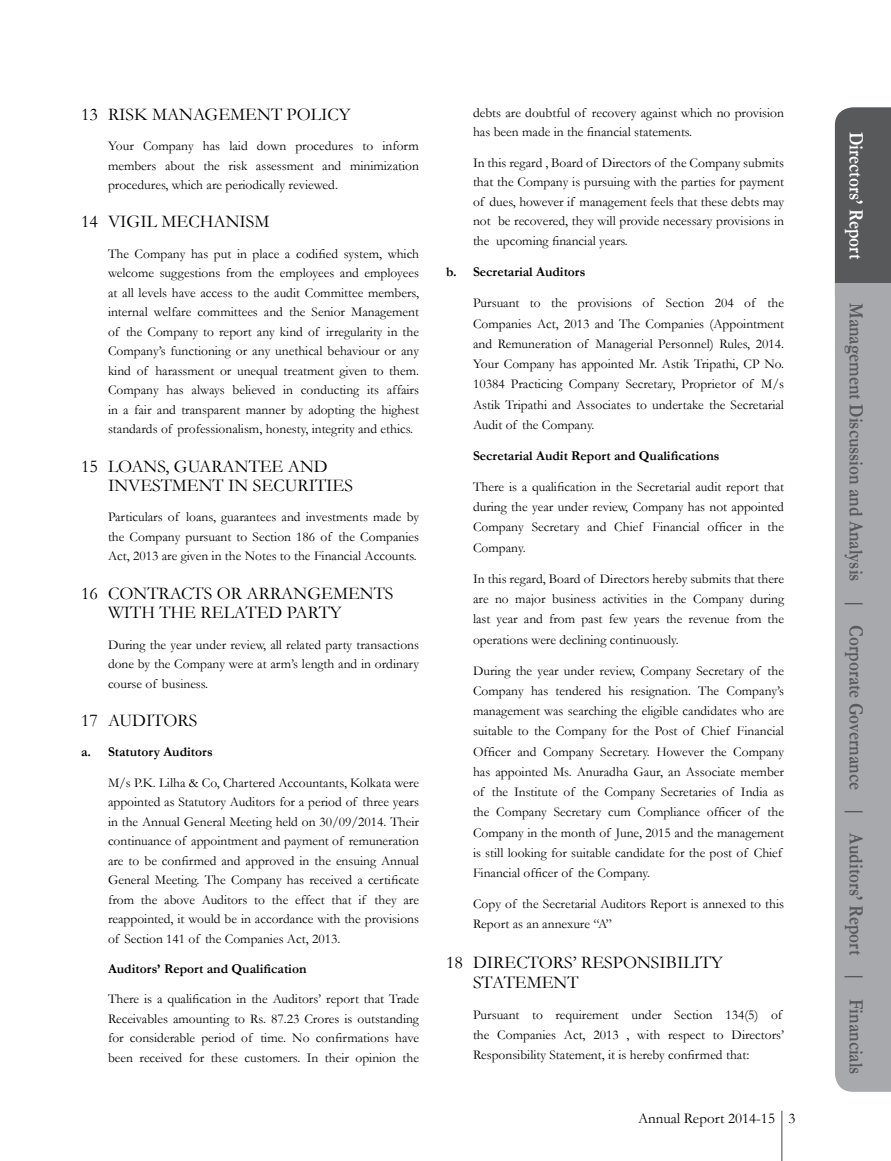
<style>
.page{position:relative;width:891px;height:1161px;background:#fff}
.page>*{position:absolute;margin:0;border:0;box-sizing:border-box;transform-origin:0 0}
.t1{font:700 20.25px "Garamond";color:#58595b;scale:.85 1}
.t2{font:18px/19.5px "Garamond";color:#000}
.t3{font:15px "Garamond";color:#000}
.t4{font:13.5px/19.5px "Garamond";color:#000;text-align:justify}
.t5{font:700 13.5px "Garamond";color:#000}
.s1{color:#fff}
</style>
<div class="page">
<div style="left:835px;top:603px;width:56px;height:489px;background:#a7a9ac"></div>
<div style="left:835px;top:107px;width:56px;height:176px;background:#58595b"></div>
<div style="left:835px;top:283px;width:56px;height:320px;background:#a7a9ac"></div>
<hr style="left:781px;top:1111px;width:2px;height:50px;background:#808285">
<h2 class="t2" style="left:81px;top:104px;width:271px">13 RISK MANAGEMENT POLICY</h2>
<p class="t4" style="left:108px;top:136px;width:313px">Your Company has laid down procedures to inform members about the risk assessment and minimization procedures, which are periodically reviewed.</p>
<h2 class="t2" style="left:81px;top:212px;width:190px">14 VIGIL MECHANISM</h2>
<p class="t4" style="left:108px;top:243px;width:313px">The Company has put in place a codified system, which welcome suggestions from the employees and employees at all levels have access to the audit Committee members, internal welfare committees and the Senior Management of the Company to report any kind of irregularity in the Company’s functioning or any unethical behaviour or any kind of harassment or unequal treatment given to them.<br>Company has always believed in conducting its affairs in a fair and transparent manner by adopting the highest standards of professionalism, honesty, integrity and ethics.</p>
<h2 class="t2" style="left:108px;top:456px;width:247px;text-indent:-27px">15 LOANS, GUARANTEE AND<br>INVESTMENT IN SECURITIES</h2>
<p class="t4" style="left:108px;top:507px;width:313px">Particulars of loans, guarantees and investments made by the Company pursuant to Section 186 of the Companies Act, 2013 are given in the Notes to the Financial Accounts.</p>
<h2 class="t2" style="left:108px;top:583px;width:287px;text-indent:-27px">16 CONTRACTS OR ARRANGEMENTS<br>WITH THE RELATED PARTY</h2>
<p class="t4" style="left:108px;top:634px;width:313px">During the year under review, all related party transactions done by the Company were at arm’s length and in ordinary course of business.</p>
<h2 class="t2" style="left:81px;top:710px;width:118px">17 AUDITORS</h2>
<p class="t5" style="left:81px;top:743px;width:133px">a. Statutory Auditors</p>
<p class="t4" style="left:108px;top:772px;width:313px">M/s P.K. Lilha &amp; Co, Chartered Accountants, Kolkata were appointed as Statutory Auditors for a period of three years in the Annual General Meeting held on 30/09/2014. Their continuance of appointment and payment of remuneration are to be confirmed and approved in the ensuing Annual General Meeting. The Company has received a certificate from the above Auditors to the effect that if they are reappointed, it would be in accordance with the provisions of Section 141 of the Companies Act, 2013.</p>
<p class="t5" style="left:108px;top:959px;width:200px">Auditors’ Report and Qualification</p>
<p class="t4" style="left:108px;top:989px;width:313px">There is a qualification in the Auditors’ report that Trade Receivables amounting to Rs. 87.23 Crores is outstanding for considerable period of time. No confirmations have been received for these customers. In their opinion the</p>
<p class="t4" style="left:473px;top:102px;width:313px">debts are doubtful of recovery against which no provision has been made in the financial statements.</p>
<p class="t4" style="left:473px;top:152px;width:313px">In this regard , Board of Directors of the Company submits that the Company is pursuing with the parties for payment of dues, however if management feels that these debts may not be recovered, they will provide necessary provisions in the upcoming financial years.</p>
<p class="t5" style="left:446px;top:263px;width:141px">b. Secretarial Auditors</p>
<p class="t4" style="left:473px;top:293px;width:313px;line-height:20.2px">Pursuant to the provisions of Section 204 of the Companies Act, 2013 and The Companies (Appointment and Remuneration of Managerial Personnel) Rules, 2014.<br>Your Company has appointed Mr. Astik Tripathi, CP No.<br>10384 Practicing Company Secretary, Proprietor of M/s Astik Tripathi and Associates to undertake the Secretarial Audit of the Company.</p>
<p class="t5" style="left:473px;top:446px;width:248px">Secretarial Audit Report and Qualifications</p>
<p class="t4" style="left:473px;top:476px;width:313px;line-height:20.2px">There is a qualification in the Secretarial audit report that during the year under review, Company has not appointed Company Secretary and Chief Financial officer in the Company.</p>
<p class="t4" style="left:473px;top:568px;width:313px;line-height:20.2px">In this regard, Board of Directors hereby submits that there are no major business activities in the Company during last year and from past few years the revenue from the operations were declining continuously.</p>
<p class="t4" style="left:473px;top:660px;width:313px;line-height:20.2px;text-align:left">During the year under review, Company Secretary of the Company has tendered his resignation. The Company’s management was searching the eligible candidates who are suitable to the Company for the Post of Chief Financial Officer and Company Secretary. However the Company has appointed Ms. Anuradha Gaur, an Associate member of the Institute of the Company Secretaries of India as the Company Secretary cum Compliance officer of the Company in the month of June, 2015 and the management is still looking for suitable candidate for the post of Chief Financial officer of the Company.</p>
<p class="t4" style="left:473px;top:893px;width:313px;line-height:20.2px">Copy of the Secretarial Auditors Report is annexed to this<br>Report as an annexure “A”</p>
<h2 class="t2" style="left:473px;top:951px;width:251px;line-height:20.2px;text-indent:-27px">18 DIRECTORS’ RESPONSIBILITY<br>STATEMENT</h2>
<p class="t4" style="left:473px;top:1004px;width:313px;line-height:20.2px;text-align:left">Pursuant to requirement under Section 134(5) of the Companies Act, 2013 , with respect to Directors’<br>Responsibility Statement, it is hereby confirmed that:</p>
<p class="t3" style="left:638px;top:1108px;width:159px">Annual Report 2014-15 3</p>
<h1 class="t1" style="left:870px;top:132px;width:1110px;rotate:90deg"><span class="s1">Directors’ Report</span> | Management Discussion and Analysis | Corporate Governance | Auditors’ Report | Financials</h1>
</div>
